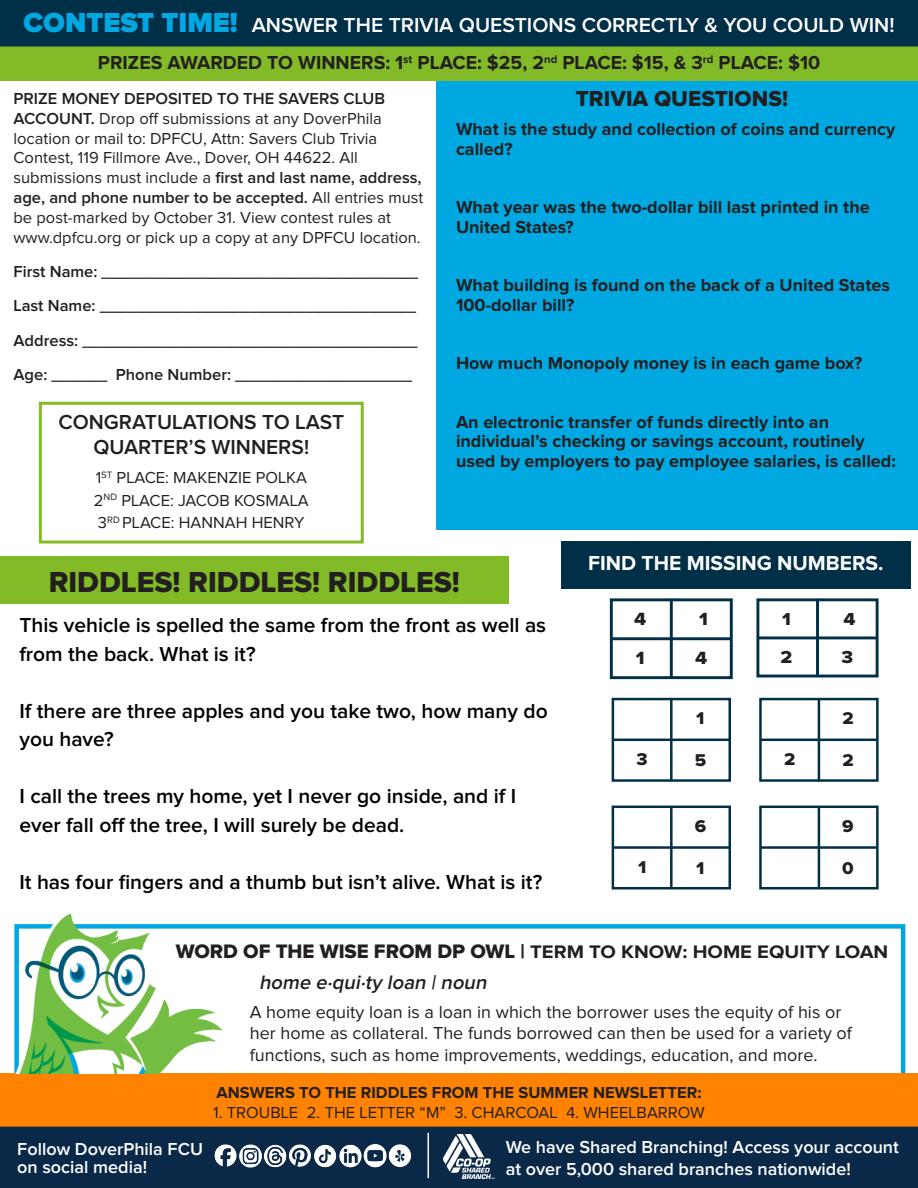
<style>
.page{position:relative;width:918px;height:1188px;background:#fff}
.page>*{position:absolute;margin:0;border:0;box-sizing:border-box;transform-origin:0 0}
.t1{font:30px "Proxima Nova Extrabld";color:#231f20}
.t2{font:22.5px "Proxima Nova Extrabld";color:#231f20}
.t3{font:600 21px/28.5px "Proxima Nova";color:#000}
.t4{font:600 21px "Proxima Nova";color:#fff}
.t5{font:600 21px/25.2px "Proxima Nova";color:#231f20;text-align:center}
.t6{font:700 21px "Proxima Nova";color:#fff}
.t7{font:italic 600 20.25px "Proxima Nova";color:#231f20}
.t8{font:700 19.5px "Proxima Nova";color:#231f20}
.t9{font:700 18.9px "Proxima Nova";color:#231f20;scale:1.08 1}
.t10{font:18.3px "Proxima Nova Extrabld";color:#231f20;scale:1.07 1}
.t11{font:700 18px/19.5px "Proxima Nova";color:#231f20}
.t12{font:18px/21.6px "Proxima Nova";color:#231f20}
.t13{font:600 18px/21.6px "Proxima Nova";color:#fff}
.t14{font:18px "Proxima Nova Extrabld";color:#231f20;scale:1.09 1}
.t15{font:17.7px "Proxima Nova Extrabld";color:#231f20;scale:1.05 1}
.t16{font:16.5px/19.8px "Proxima Nova";color:#231f20}
.t17{font:600 16.5px "Proxima Nova";color:#231f20}
.t18{font:700 16.5px "Proxima Nova";color:#231f20}
.s1{font-weight:900;font-size:28.5px;color:#00a8e2}
.s2{font-weight:600}
.s3{font-family:"Proxima Nova Extrabld";font-weight:400;font-size:20.25px}
</style>
<div class="page">
<div style="left:0;top:556px;width:509px;height:48px;background:#82bb27"></div>
<div style="left:0;top:1073px;width:918px;height:115px;background:#ff8200"></div>
<div style="left:436px;top:0;width:482px;height:529px;background:#00a8e2"></div>
<div style="left:0;top:28px;width:918px;height:52px;background:#82bb27"></div>
<div style="left:0;top:1127px;width:918px;height:61px;background:#0a2948"></div>
<div style="left:0;top:0;width:918px;height:46px;background:#002f48"></div>
<img style="left:443px;top:1135px;width:52px;height:44px">
<hr style="left:428px;top:1133px;width:1px;height:45px;background:#fff">
<img style="left:204px;top:1138px;width:209px;height:35px">
<div style="left:39px;top:402px;width:325px;height:142px;background:#fff;border:3px solid #82bb27"></div>
<img style="left:14px;top:913px;width:210px;height:160px">
<div style="left:561px;top:541px;width:350px;height:48px;background:#002f48"></div>
<div style="left:610px;top:598px;width:123px;height:81px;border:3px solid #002f48"></div>
<hr style="left:670px;top:599px;width:3px;height:80px;background:#002f48">
<hr style="left:611px;top:637px;width:120px;height:3px;background:#002f48">
<div style="left:756px;top:598px;width:123px;height:79px;border:3px solid #002f48"></div>
<hr style="left:816px;top:599px;width:3px;height:78px;background:#002f48">
<hr style="left:758px;top:636px;width:119px;height:3px;background:#002f48">
<div style="left:612px;top:698px;width:119px;height:84px;border:2px solid #002f48"></div>
<hr style="left:670px;top:698px;width:3px;height:83px;background:#002f48">
<hr style="left:613px;top:739px;width:117px;height:2px;background:#002f48">
<div style="left:612px;top:806px;width:119px;height:84px;border:2px solid #002f48"></div>
<hr style="left:670px;top:806px;width:3px;height:83px;background:#002f48">
<hr style="left:613px;top:846px;width:117px;height:3px;background:#002f48">
<div style="left:759px;top:698px;width:120px;height:84px;border:2px solid #002f48"></div>
<hr style="left:818px;top:698px;width:2px;height:83px;background:#002f48">
<hr style="left:761px;top:739px;width:116px;height:2px;background:#002f48">
<div style="left:759px;top:806px;width:120px;height:84px;border:2px solid #002f48"></div>
<hr style="left:818px;top:806px;width:2px;height:83px;background:#002f48">
<hr style="left:761px;top:846px;width:116px;height:3px;background:#002f48">
<p class="t4" style="left:23px;top:15px;width:873px"><span class="s1">CONTEST TIME!</span> ANSWER THE TRIVIA QUESTIONS CORRECTLY &amp; YOU COULD WIN!</p>
<p class="t8" style="left:98px;top:54px;width:724px">PRIZES AWARDED TO WINNERS: 1<sup>st</sup> PLACE: $25, 2<sup>nd</sup> PLACE: $15, &amp; 3<sup>rd</sup> PLACE: $10</p>
<p class="t16" style="left:14px;top:89px;width:411px"><span class="s2">PRIZE MONEY DEPOSITED TO THE SAVERS CLUB ACCOUNT.</span> Drop off submissions at any DoverPhila location or mail to: DPFCU, Attn: Savers Club Trivia Contest, 119 Fillmore Ave., Dover, OH 44622. All submissions must include a <span class="s2">first and last name, address, age, and phone number to be accepted.</span> All entries must be post-marked by October 31. View contest rules at www.dpfcu.org or pick up a copy at any DPFCU location.</p>
<p class="t17" style="left:14px;top:264px;width:406px">First Name: __________________________________</p>
<p class="t17" style="left:14px;top:298px;width:404px">Last Name: __________________________________</p>
<p class="t17" style="left:14px;top:333px;width:405px">Address: ____________________________________</p>
<p class="t17" style="left:14px;top:367px;width:400px">Age: ______ Phone Number: ___________________</p>
<p class="t5" style="left:58px;top:410px;width:287px">CONGRATULATIONS TO LAST<br>QUARTER’S WINNERS!</p>
<p class="t16" style="left:96px;top:469px;width:213px">1<sup>ST</sup> PLACE: MAKENZIE POLKA</p>
<p class="t16" style="left:94px;top:491px;width:216px">2<sup>ND</sup> PLACE: JACOB KOSMALA</p>
<p class="t16" style="left:98px;top:514px;width:208px">3<sup>RD</sup> PLACE: HANNAH HENRY</p>
<p class="t2" style="left:576px;top:85px;width:214px">TRIVIA QUESTIONS!</p>
<p class="t11" style="left:456px;top:120px;width:441px">What is the study and collection of coins and currency called?</p>
<p class="t11" style="left:456px;top:198px;width:415px">What year was the two-dollar bill last printed in the<br>United States?</p>
<p class="t11" style="left:456px;top:276px;width:435px">What building is found on the back of a United States<br>100-dollar bill?</p>
<p class="t11" style="left:456px;top:354px;width:408px">How much Monopoly money is in each game box?</p>
<p class="t11" style="left:456px;top:413px;width:441px">An electronic transfer of funds directly into an individual’s checking or savings account, routinely used by employers to pay employee salaries, is called:</p>
<p class="t1" style="left:49px;top:565px;width:413px">RIDDLES! RIDDLES! RIDDLES!</p>
<p class="t3" style="left:20px;top:612px;width:528px">This vehicle is spelled the same from the front as well as from the back. What is it?</p>
<p class="t3" style="left:20px;top:697px;width:530px">If there are three apples and you take two, how many do you have?</p>
<p class="t3" style="left:20px;top:783px;width:498px">I call the trees my home, yet I never go inside, and if I ever fall off the tree, I will surely be dead.</p>
<p class="t3" style="left:20px;top:868px;width:524px">It has four fingers and a thumb but isn’t alive. What is it?</p>
<p class="t6" style="left:588px;top:553px;width:297px">FIND THE MISSING NUMBERS.</p>
<p class="t10" style="left:699px;top:609px;width:10px">1</p>
<p class="t14" style="left:782px;top:609px;width:10px">1</p>
<p class="t14" style="left:781px;top:647px;width:12px">2</p>
<p class="t14" style="left:841px;top:647px;width:12px">3</p>
<p class="t14" style="left:844px;top:609px;width:13px">4</p>
<p class="t10" style="left:634px;top:609px;width:13px">4</p>
<p class="t10" style="left:636px;top:648px;width:10px">1</p>
<p class="t10" style="left:695px;top:648px;width:13px">4</p>
<p class="t15" style="left:637px;top:749px;width:12px">3</p>
<p class="t15" style="left:638px;top:857px;width:9px">1</p>
<p class="t15" style="left:696px;top:708px;width:9px">1</p>
<p class="t15" style="left:695px;top:750px;width:12px">5</p>
<p class="t15" style="left:695px;top:816px;width:12px">6</p>
<p class="t15" style="left:696px;top:857px;width:9px">1</p>
<p class="t15" style="left:784px;top:749px;width:12px">2</p>
<p class="t15" style="left:842px;top:708px;width:12px">2</p>
<p class="t15" style="left:842px;top:750px;width:12px">2</p>
<p class="t15" style="left:842px;top:816px;width:12px">9</p>
<p class="t15" style="left:842px;top:857px;width:13px">0</p>
<p class="t9" style="left:176px;top:943px;width:661px"><span class="s3">WORD OF THE WISE FROM DP OWL |</span> TERM TO KNOW: HOME EQUITY LOAN</p>
<p class="t7" style="left:259px;top:973px;width:233px">home e·qui·ty loan | noun</p>
<p class="t12" style="left:250px;top:1002px;width:604px">A home equity loan is a loan in which the borrower uses the equity of his or her home as collateral. The funds borrowed can then be used for a variety of functions, such as home improvements, weddings, education, and more.</p>
<p class="t13" style="left:17px;top:1139px;width:187px">Follow DoverPhila FCU</p>
<p class="t13" style="left:17px;top:1157px;width:131px">on social media!</p>
<p class="t18" style="left:217px;top:1085px;width:486px">ANSWERS TO THE RIDDLES FROM THE SUMMER NEWSLETTER:</p>
<p class="t16" style="left:213px;top:1103px;width:493px">1. TROUBLE 2. THE LETTER “M” 3. CHARCOAL 4. WHEELBARROW</p>
<p class="t13" style="left:506px;top:1137px;width:395px">We have Shared Branching! Access your account at over 5,000 shared branches nationwide!</p>
</div>
